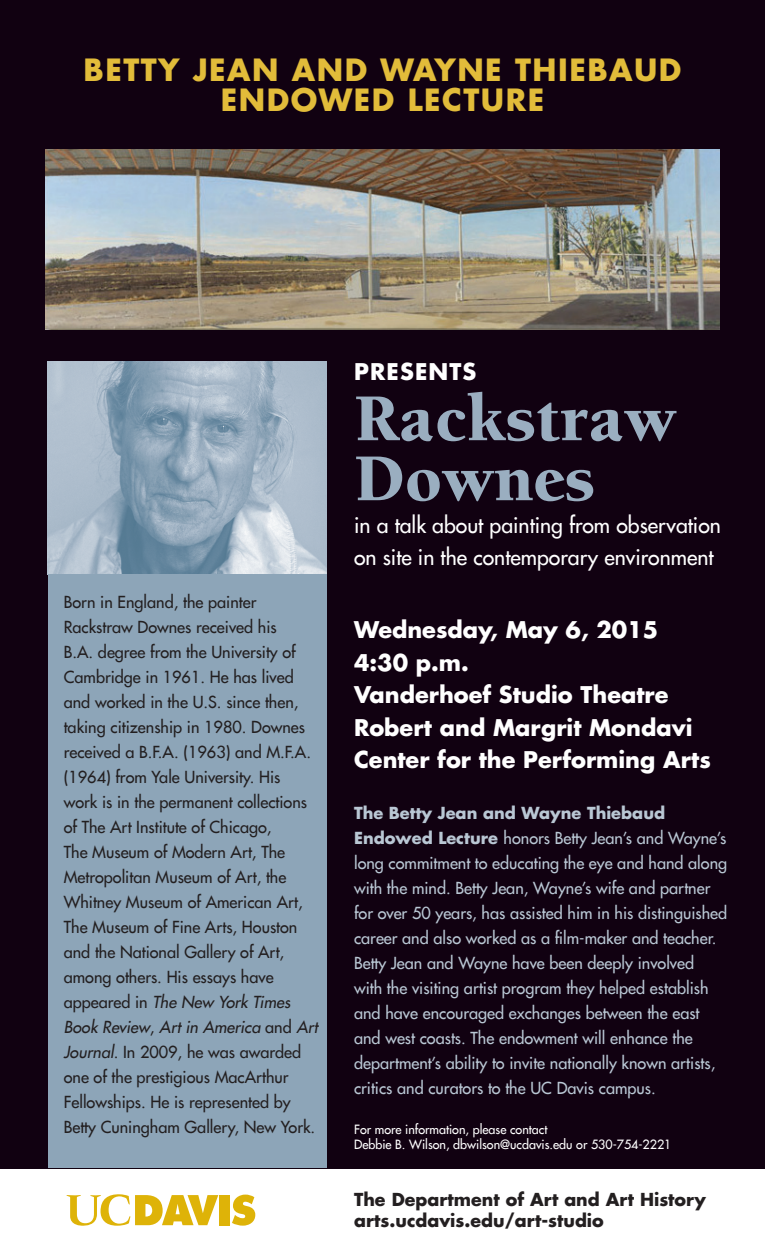
<style>
.page{position:relative;width:765px;height:1260px;background:#fff}
.page>*{position:absolute;margin:0;border:0;box-sizing:border-box;transform-origin:0 0}
.t1{font:900 68.75px/60px "Berkeley UC Davis";color:#9aaec0}
.t2{font:700 30px/30px "Futura UC Davis";letter-spacing:.05em;color:#e2bc3a;text-align:center}
.t3{font:700 22.5px/32.5px "Futura UC Davis";color:#fff}
.t4{font:700 22.5px "Futura UC Davis";letter-spacing:.05em;color:#fff}
.t5{font:500 21.25px/32.5px "Futura UC Davis";color:#fff}
.t6{font:700 17.5px/21px "Futura UC Davis";color:#231f20}
.t7{font:500 16.25px/25px "Futura UC Davis";color:#231f20}
.t8{font:500 16.25px/25px "Futura UC Davis";color:#b9c7d4}
.t9{font:500 12.5px/15px "Futura UC Davis";color:#fff}
.s1{font-style:italic}
.s2{font-weight:700}
</style>
<div class="page">
<div style="left:0;top:0;width:765px;height:1168px;background:#110111"></div>
<img style="left:45px;top:150px;width:675px;height:180px">
<img style="left:48px;top:361px;width:278px;height:213px">
<div style="left:48px;top:574px;width:278px;height:594px;background:#8da5b8"></div>
<svg style="left:232px;top:1195px;width:23px;height:31px"></svg>
<div style="left:219px;top:1195px;width:11px;height:30px;background:#deb308"></div>
<svg style="left:66px;top:1194px;width:152px;height:32px"></svg>
<h2 class="t2" style="left:84px;top:55px;width:599px">Betty Jean and Wayne Thiebaud<br>Endowed Lecture</h2>
<p class="t7" style="left:64px;top:590px;width:256px">Born in England, the painter<br>Rackstraw Downes received his<br>B.A. degree from the University of<br>Cambridge in 1961. He has lived and worked in the U.S. since then, taking citizenship in 1980. Downes received a B.F.A. (1963) and M.F.A. (1964) from Yale University. His work is in the permanent collections of The Art Institute of Chicago,<br>The Museum of Modern Art, The<br>Metropolitan Museum of Art, the<br>Whitney Museum of American Art,<br>The Museum of Fine Arts, Houston and the National Gallery of Art, among others. His essays have appeared in <span class="s1">The New York Times<br>Book Review</span>, <span class="s1">Art in America</span> and <span class="s1">Art<br>Journal</span>. In 2009, he was awarded one of the prestigious MacArthur<br>Fellowships. He is represented by<br>Betty Cuningham Gallery, New York.</p>
<h3 class="t4" style="left:354px;top:357px;width:110px">Presents</h3>
<h1 class="t1" style="left:354px;top:387px;width:324px">Rackstraw<br>Downes</h1>
<h3 class="t5" style="left:354px;top:509px;width:368px">in a talk about painting from observation on site in the contemporary environment</h3>
<h3 class="t3" style="left:354px;top:613px;width:358px">Wednesday, May 6, 2015<br>4:30 p.m.<br>Vanderhoef Studio Theatre<br>Robert and Margrit Mondavi<br>Center for the Performing Arts</h3>
<p class="t8" style="left:354px;top:800px;width:375px"><span class="s2">The Betty Jean and Wayne Thiebaud Endowed Lecture</span> honors Betty Jean’s and Wayne’s long commitment to educating the eye and hand along with the mind. Betty Jean, Wayne’s wife and partner for over 50 years, has assisted him in his distinguished career and also worked as a film-maker and teacher.<br>Betty Jean and Wayne have been deeply involved<br>with the visiting artist program they helped establish and have encouraged exchanges between the east and west coasts. The endowment will enhance the department’s ability to invite nationally known artists, critics and curators to the UC Davis campus.</p>
<p class="t9" style="left:354px;top:1122px;width:319px">For more information, please contact<br>Debbie B. Wilson, dbwilson@ucdavis.edu or 530-754-2221</p>
<p class="t6" style="left:354px;top:1188px;width:354px">The Department of Art and Art History arts.ucdavis.edu/art-studio</p>
</div>
